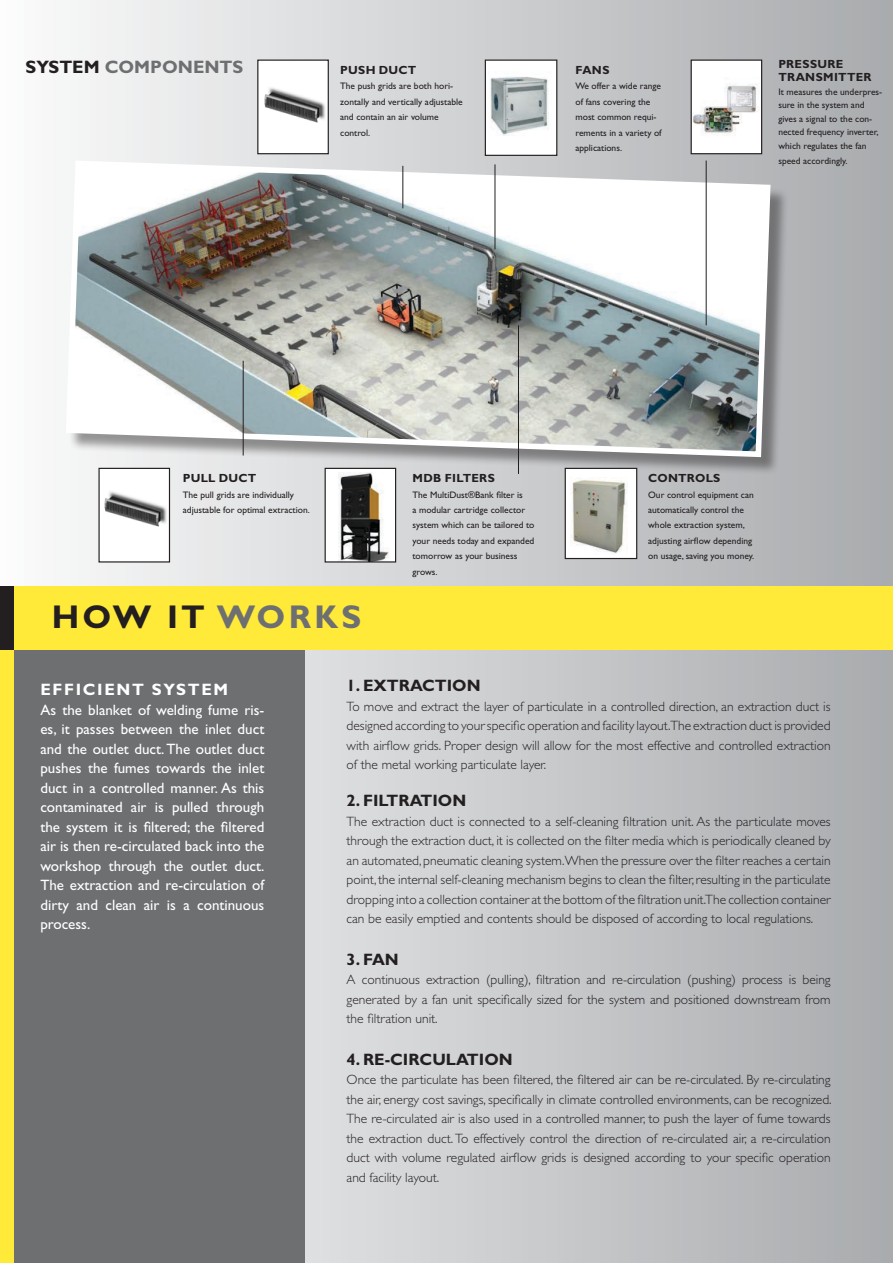
<style>
.page{position:relative;width:893px;height:1263px;background:#fff}
.page>*{position:absolute;margin:0;border:0;box-sizing:border-box;transform-origin:0 0}
.t1{font:700 33px "Gill Sans Std";color:#231f20}
.t2{font:700 33px "Gill Sans Std";color:#6d6f71}
.t3{font:700 18px "Gill Sans Std";color:#6d6f71}
.t4{font:700 18px "Gill Sans Std";color:#231f20}
.t5{font:700 16.5px "Gill Sans Std";color:#231f20}
.t6{font:700 16.5px "Gill Sans Std";letter-spacing:.1em;color:#fff}
.t7{font:15px/19.5px "Gill Sans Std";color:#fff;text-align:justify}
.t8{font:300 13.5px/19.5px "Gill Sans Std";color:#231f20;text-align:justify}
.t9{font:700 11.85px/13.5px "Gill Sans Std";letter-spacing:.025em;color:#231f20}
.t10{font:9.45px/15.3px "Gill Sans Std";color:#231f20}
.s1{color:#6d6f71}
</style>
<div class="page">
<div style="left:0;top:0;width:893px;height:1263px;background:linear-gradient(to right,#fbfbfb,#a8abad)"></div>
<div style="left:325px;top:468px;width:71px;height:94px;background:#fff"></div>
<img style="left:338px;top:475px;width:51px;height:85px">
<div style="left:325px;top:468px;width:71px;height:94px;border:1px solid #231f20"></div>
<div style="left:69px;top:163px;width:720px;height:312px;background:#231f20;opacity:.45"></div>
<img style="left:63px;top:158px;width:710px;height:302px">
<hr style="left:403px;top:166px;width:1px;height:42px;background:#231f20">
<div style="left:691px;top:60px;width:71px;height:94px;background:#fff"></div>
<img style="left:693px;top:83px;width:65px;height:53px">
<div style="left:691px;top:60px;width:71px;height:94px;border:1px solid #231f20"></div>
<hr style="left:495px;top:164px;width:1px;height:85px;background:#231f20">
<div style="left:99px;top:468px;width:70px;height:94px;background:#fff"></div>
<img style="left:104px;top:491px;width:63px;height:36px">
<div style="left:98px;top:468px;width:72px;height:94px;border:1px solid #231f20"></div>
<div style="left:258px;top:60px;width:70px;height:94px;background:#fff"></div>
<img style="left:264px;top:87px;width:61px;height:36px">
<div style="left:257px;top:60px;width:72px;height:94px;border:1px solid #231f20"></div>
<div style="left:565px;top:468px;width:72px;height:90px;background:#fff"></div>
<img style="left:570px;top:477px;width:56px;height:76px">
<div style="left:565px;top:468px;width:72px;height:91px;border:1px solid #231f20"></div>
<hr style="left:243px;top:361px;width:1px;height:94px;background:#231f20">
<div style="left:4px;top:645px;width:301px;height:618px;background:#6d6f71"></div>
<div style="left:0;top:649px;width:13px;height:614px;background:#ffe939"></div>
<div style="left:0;top:586px;width:893px;height:63px;background:#ffe939"></div>
<div style="left:0;top:586px;width:13px;height:63px;background:#231f20"></div>
<hr style="left:518px;top:325px;width:1px;height:149px;background:#231f20">
<div style="left:485px;top:60px;width:72px;height:95px;background:#fff"></div>
<img style="left:490px;top:76px;width:59px;height:59px">
<div style="left:485px;top:60px;width:72px;height:96px;border:1px solid #231f20"></div>
<hr style="left:706px;top:161px;width:1px;height:164px;background:#231f20">
<h2 class="t4" style="left:26px;top:56px;width:25px">SYSTEM</h2>
<h2 class="t3" style="left:105px;top:56px;width:128px">COMPONENTS</h2>
<p class="t9" style="left:778px;top:57px;width:25px">PRESS</p>
<p class="t9" style="left:778px;top:57px;width:65px;text-indent:39px">URE<br>TRANSM</p>
<p class="t9" style="left:340px;top:63px;width:74px">PUSH DUCT</p>
<p class="t10" style="left:340px;top:79px;width:124px">The push grids are both hori&shy;zontally and vertically adjustable and contain an air volume control.</p>
<p class="t9" style="left:575px;top:63px;width:35px">FANS</p>
<p class="t10" style="left:575px;top:79px;width:88px">We offer a wide range of fans covering the most common requi&shy;rements in a variety of applications.</p>
<p class="t9" style="left:834px;top:70px;width:14px">ITTE</p>
<p class="t9" style="left:864px;top:70px;width:10px">R</p>
<p class="t10" style="left:778px;top:85px;width:105px;line-height:13.5px">It measures the underpres&shy;sure in the system and gives a signal to the con&shy;nected frequency inverter, which regulates the fan</p>
<p class="t10" style="left:778px;top:153px;width:71px">speed accordingly.</p>
<p class="t9" style="left:183px;top:471px;width:71px">PULL DUCT</p>
<p class="t10" style="left:183px;top:487px;width:129px">The pull grids are individually adjustable for optimal extraction.</p>
<h1 class="t1" style="left:52px;top:597px;width:179px">HOW IT <span class="s1">WOR</span></h1>
<h1 class="t2" style="left:314px;top:597px;width:48px">KS</h1>
<p class="t9" style="left:412px;top:471px;width:50px">MDB FILTE</p>
<p class="t9" style="left:479px;top:471px;width:16px">RS</p>
<p class="t10" style="left:412px;top:487px;width:124px">The MultiDust®Bank filter is<br>a modular cartridge collector system which can be tailored to your needs today and expanded tomorrow as your business grows.</p>
<p class="t9" style="left:648px;top:471px;width:62px">CONTROLS</p>
<p class="t10" style="left:648px;top:487px;width:108px">Our control equipment can automatically control the whole extraction system, adjusting airflow depending on usage, saving you money.</p>
<p class="t6" style="left:40px;top:680px;width:137px">EFFICIENT SYSTEM</p>
<p class="t7" style="left:40px;top:700px;width:225px">As the blanket of welding fume ris&shy;es, it passes between the inlet duct and the outlet duct. The outlet duct pushes the fumes towards the inlet duct in a controlled manner. As this contaminated air is pulled through the system it is filtered; the filtered air is then re-circulated back into the workshop through the outlet duct.<br>The extraction and re-circulation of dirty and clean air is a continuous process.</p>
<p class="t5" style="left:347px;top:676px;width:65px">1. EXTRAC</p>
<p class="t5" style="left:435px;top:676px;width:24px">TION</p>
<p class="t8" style="left:347px;top:697px;width:486px">To move and extract the layer of particulate in a controlled direction, an extraction duct is designed according to your specific operation and facility layout.The extraction duct is provided with airflow grids. Proper design will allow for the most effective and controlled extraction of the metal working particulate layer.</p>
<p class="t5" style="left:347px;top:791px;width:98px">2. FI LTRATION</p>
<p class="t8" style="left:347px;top:812px;width:486px">The extraction duct is connected to a self-cleaning filtration unit. As the particulate moves through the extraction duct, it is collected on the filter media which is periodically cleaned by an automated, pneumatic cleaning system.When the pressure over the filter reaches a certain point, the internal self-cleaning mechanism begins to clean the filter, resulting in the particulate dropping into a collection container at the bottom of the filtration unit.The collection container can be easily emptied and contents should be disposed of according to local regulations.</p>
<p class="t5" style="left:347px;top:949px;width:29px">3. FAN</p>
<p class="t8" style="left:347px;top:970px;width:486px">A continuous extraction (pulling), filtration and re-circulation (pushing) process is being generated by a fan unit specifically sized for the system and positioned downstream from the filtration unit.</p>
<p class="t5" style="left:347px;top:1049px;width:56px">4. RE-CIRCU</p>
<p class="t5" style="left:446px;top:1049px;width:45px">LATION</p>
<p class="t8" style="left:347px;top:1070px;width:487px">Once the particulate has been filtered, the filtered air can be re-circulated. By re-circulating the air, energy cost savings, specifically in climate controlled environments, can be recognized.<br>The re-circulated air is also used in a controlled manner, to push the layer of fume towards the extraction duct. To effectively control the direction of re-circulated air, a re-circulation duct with volume regulated airflow grids is designed according to your specific operation and facility layout.</p>
</div>
